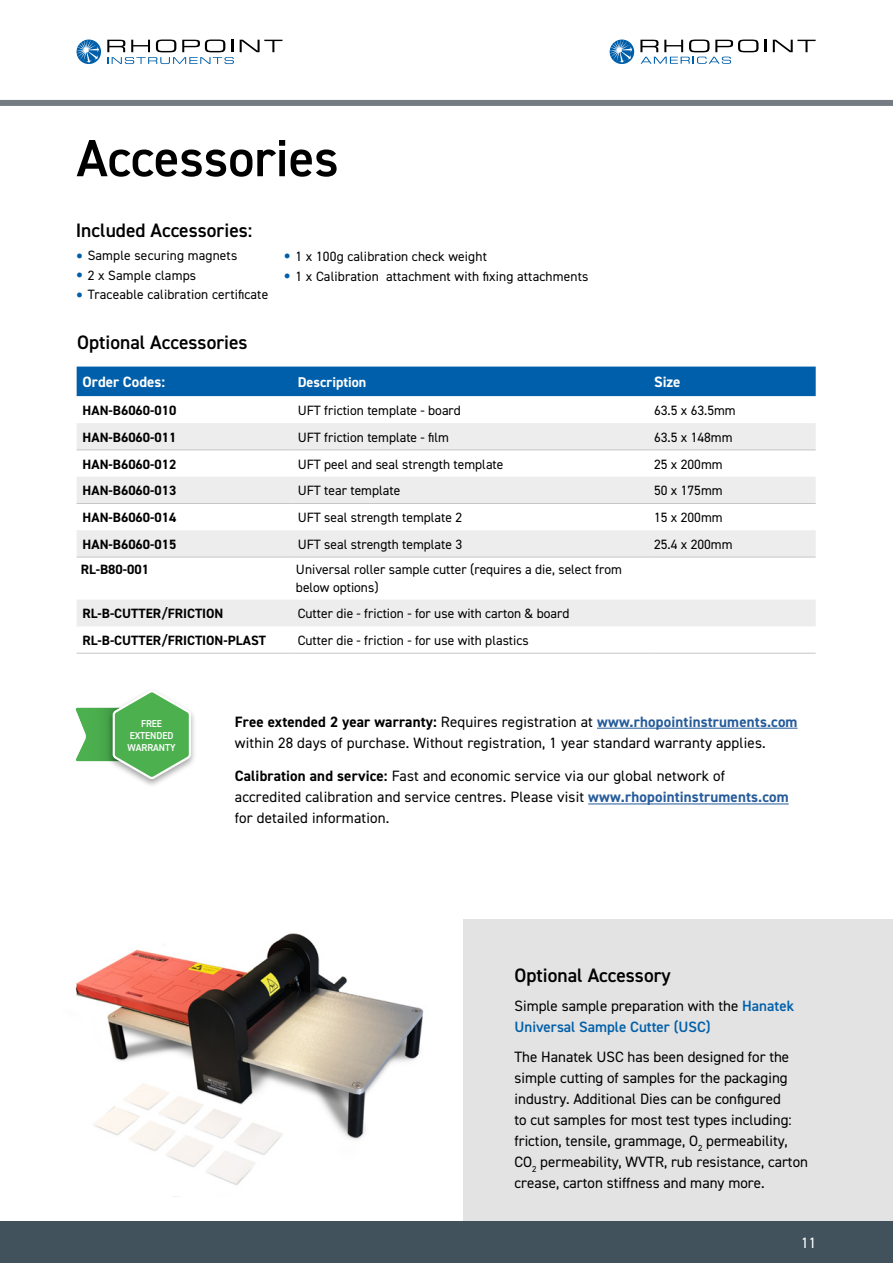
<style>
.page{position:relative;width:893px;height:1263px;background:#fff}
.page>*{position:absolute;margin:0;border:0;box-sizing:border-box;transform-origin:0 0}
.t1{font:600 52.5px "DIN2014";color:#000}
.t2{font:600 19.5px "DIN2014";color:#000}
.t3{font:15px/21px "DIN2014";color:#000}
.t4{font:600 15px/21px "DIN2014";color:#005fa9}
.t5{font:700 15px "DIN2014";color:#fff}
.t6{font:15px "DIN2014";color:#fff}
.t7{font:700 14.25px "DIN2014";color:#fff}
.t8{font:13.5px/19.5px "DIN2014";color:#000}
.t9{font:700 13.5px "DIN2014";color:#000}
.t10{font:600 10.05px/12px "DIN2014";letter-spacing:-.01em;color:#fff;text-align:center;scale:.96 1}
.s1{font-weight:700}
.s2{font-weight:700;color:#265b9b}
.s3{font-weight:400;color:#000}
</style>
<div class="page">
<div style="left:0;top:100px;width:893px;height:6px;background:#747b83"></div>
<svg style="left:240px;top:40px;width:42px;height:12px"></svg>
<svg style="left:107px;top:40px;width:127px;height:24px"></svg>
<svg style="left:77px;top:40px;width:24px;height:24px"></svg>
<svg style="left:77px;top:40px;width:22px;height:23px"></svg>
<svg style="left:764px;top:40px;width:2px;height:12px"></svg>
<svg style="left:773px;top:40px;width:43px;height:12px"></svg>
<svg style="left:610px;top:40px;width:24px;height:24px"></svg>
<svg style="left:610px;top:40px;width:22px;height:23px"></svg>
<svg style="left:640px;top:40px;width:118px;height:24px"></svg>
<div style="left:463px;top:919px;width:430px;height:344px;background:#e4e3e3"></div>
<img style="left:75px;top:933px;width:349px;height:264px">
<div style="left:0;top:1221px;width:893px;height:42px;background:#42525c"></div>
<div style="left:77px;top:367px;width:739px;height:29px;background:#005faa"></div>
<svg style="left:77px;top:396px;width:739px;height:257px"></svg>
<svg style="left:77px;top:423px;width:739px;height:54px"></svg>
<svg style="left:77px;top:477px;width:739px;height:149px;fill:#ededed"></svg>
<hr style="left:77px;top:450px;width:215px;height:1px;background:#c6c6c6">
<hr style="left:292px;top:450px;width:356px;height:1px;background:#c6c6c6">
<hr style="left:648px;top:450px;width:168px;height:1px;background:#c6c6c6">
<hr style="left:77px;top:503px;width:215px;height:1px;background:#c6c6c6">
<hr style="left:292px;top:503px;width:356px;height:1px;background:#c6c6c6">
<hr style="left:648px;top:503px;width:168px;height:1px;background:#c6c6c6">
<hr style="left:77px;top:557px;width:215px;height:1px;background:#c6c6c6">
<hr style="left:292px;top:557px;width:356px;height:1px;background:#c6c6c6">
<hr style="left:648px;top:557px;width:168px;height:1px;background:#c6c6c6">
<hr style="left:77px;top:653px;width:215px;height:1px;background:#c6c6c6">
<hr style="left:292px;top:653px;width:356px;height:1px;background:#c6c6c6">
<hr style="left:648px;top:653px;width:168px;height:1px;background:#c6c6c6">
<hr style="left:597px;top:728px;width:200px;height:1px;background:#265b9b">
<hr style="left:588px;top:803px;width:201px;height:1px;background:#265b9b">
<div style="left:106px;top:688px;width:91px;height:100px;background:#000;opacity:.35"></div>
<svg style="left:75px;top:688px;width:117px;height:93px"></svg>
<h1 class="t1" style="left:77px;top:134px;width:264px">Accessories</h1>
<h2 class="t2" style="left:76px;top:221px;width:178px">Included Accessories:</h2>
<p class="t8" style="left:88px;top:247px;width:182px">Sample securing magnets<br>2 x Sample clamps<br>Traceable calibration certificate</p>
<p class="t8" style="left:296px;top:247px;width:294px">1 x 100g calibration check weight<br>1 x Calibration attachment with fixing attachments</p>
<h2 class="t2" style="left:77px;top:333px;width:172px">Optional Accessories</h2>
<p class="t5" style="left:83px;top:375px;width:84px">Order Codes:</p>
<p class="t7" style="left:298px;top:375px;width:70px">Description</p>
<p class="t5" style="left:654px;top:375px;width:28px">Size</p>
<p class="t9" style="left:83px;top:404px;width:95px">HAN-B6060-010</p>
<p class="t8" style="left:298px;top:401px;width:165px">UFT friction template - board</p>
<p class="t8" style="left:654px;top:401px;width:83px">63.5 x 63.5mm</p>
<p class="t9" style="left:83px;top:431px;width:95px">HAN-B6060-011</p>
<p class="t8" style="left:298px;top:428px;width:153px">UFT friction template - film</p>
<p class="t8" style="left:654px;top:428px;width:80px">63.5 x 148mm</p>
<p class="t9" style="left:83px;top:458px;width:95px">HAN-B6060-012</p>
<p class="t8" style="left:298px;top:455px;width:207px">UFT peel and seal strength template</p>
<p class="t8" style="left:654px;top:455px;width:70px">25 x 200mm</p>
<p class="t9" style="left:83px;top:484px;width:95px">HAN-B6060-013</p>
<p class="t8" style="left:298px;top:481px;width:104px">UFT tear template</p>
<p class="t8" style="left:654px;top:481px;width:70px">50 x 175mm</p>
<p class="t9" style="left:83px;top:511px;width:95px">HAN-B6060-014</p>
<p class="t8" style="left:298px;top:508px;width:166px">UFT seal strength template 2</p>
<p class="t8" style="left:654px;top:508px;width:70px">15 x 200mm</p>
<p class="t9" style="left:83px;top:538px;width:95px">HAN-B6060-015</p>
<p class="t8" style="left:298px;top:535px;width:166px">UFT seal strength template 3</p>
<p class="t8" style="left:654px;top:535px;width:80px">25.4 x 200mm</p>
<p class="t9" style="left:81px;top:563px;width:70px">RL-B80-001</p>
<p class="t8" style="left:296px;top:561px;width:327px;line-height:18px">Universal roller sample cutter (requires a die, select from below options)</p>
<p class="t9" style="left:83px;top:607px;width:142px">RL-B-CUTTER/FRICTION</p>
<p class="t8" style="left:298px;top:604px;width:273px">Cutter die - friction - for use with carton &amp; board</p>
<p class="t9" style="left:83px;top:634px;width:185px">RL-B-CUTTER/FRICTION-PLAST</p>
<p class="t8" style="left:298px;top:631px;width:233px">Cutter die - friction - for use with plastics</p>
<p class="t10" style="left:128px;top:717px;width:51px">FREE<br>EXTENDED<br>WARRANTY</p>
<p class="t3" style="left:235px;top:711px;width:564px"><span class="s1">Free extended 2 year warranty:</span> Requires registration at <span class="s2">www.rhopointinstruments.com </span>within 28 days of purchase. Without registration, 1 year standard warranty applies.</p>
<p class="t3" style="left:235px;top:766px;width:555px"><span class="s1">Calibration and service:</span> Fast and economic service via our global network of accredited calibration and service centres. Please visit <span class="s2">www.rhopointinstruments.com </span>for detailed information.</p>
<h2 class="t2" style="left:514px;top:966px;width:158px">Optional Accessory</h2>
<p class="t4" style="left:514px;top:996px;width:281px"><span class="s3">Simple sample preparation with the</span> Hanatek<br>Universal Sample Cutter (USC)</p>
<p class="t3" style="left:514px;top:1047px;width:295px">The Hanatek USC has been designed for the simple cutting of samples for the packaging industry. Additional Dies can be configured<br>to cut samples for most test types including: friction, tensile, grammage, O<sub>2</sub> permeability, CO<sub>2</sub> permeability, WVTR, rub resistance, carton crease, carton stiffness and many more.</p>
<p class="t6" style="left:801px;top:1236px;width:17px">11</p>
</div>
